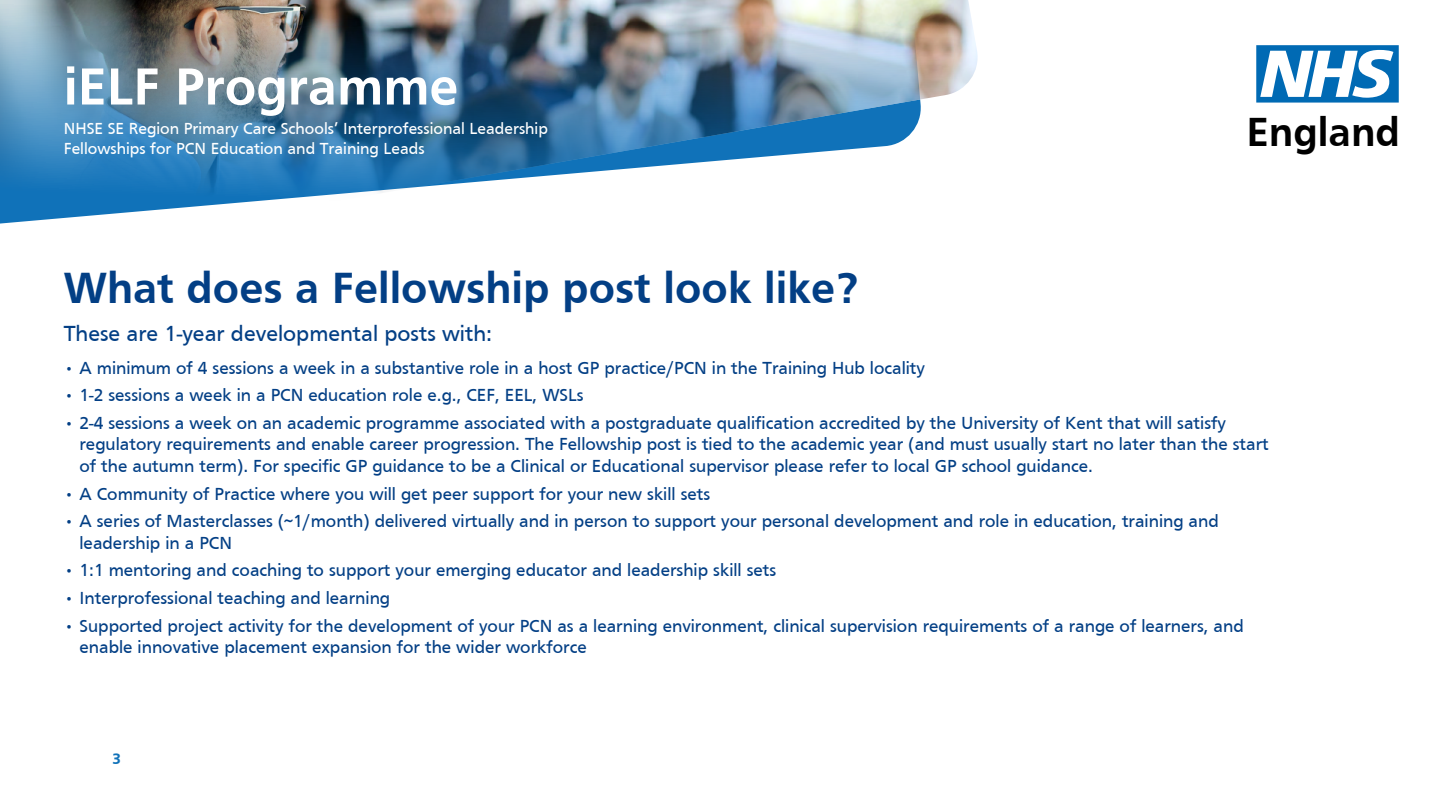
<style>
.page{position:relative;width:1440px;height:810px;background:#fff}
.page>*{position:absolute;margin:0;border:0;box-sizing:border-box;transform-origin:0 0}
.t1{font:700 54px "Frutiger";color:#fff}
.t2{font:700 45px "Frutiger";color:#033f85}
.t3{font:700 41.85px "Frutiger";color:#000}
.t4{font:22.5px "Frutiger";color:#033f85}
.t5{font:18px/21.6px "Frutiger";color:#033f85}
.t6{font:16.5px/19.8px "Frutiger";color:#fff}
.t7{font:700 15.75px "Frutiger";color:#1072b9}
</style>
<div class="page">
<img style="left:0;top:0;width:978px;height:224px">
<svg style="left:1256px;top:45px;width:143px;height:58px"></svg>
<h1 class="t1" style="left:64px;top:55px;width:396px">iELF Programme</h1>
<p class="t6" style="left:64px;top:119px;width:486px">NHSE SE Region Primary Care Schools’ Interprofessional Leadership<br>Fellowships for PCN Education and Training Leads</p>
<h3 class="t3" style="left:1246px;top:108px;width:155px">England</h3>
<h2 class="t2" style="left:64px;top:262px;width:796px">What does a Fellowship post look like?</h2>
<p class="t4" style="left:64px;top:320px;width:430px">These are 1-year developmental posts with:</p>
<p class="t5" style="left:64px;top:357px;width:863px">• A minimum of 4 sessions a week in a substantive role in a host GP practice/PCN in the Training Hub locality</p>
<p class="t5" style="left:64px;top:384px;width:521px">• 1-2 sessions a week in a PCN education role e.g., CEF, EEL, WSLs</p>
<p class="t5" style="left:80px;top:412px;width:1191px;text-indent:-16px">• 2-4 sessions a week on an academic programme associated with a postgraduate qualification accredited by the University of Kent that will satisfy regulatory requirements and enable career progression. The Fellowship post is tied to the academic year (and must usually start no later than the start of the autumn term). For specific GP guidance to be a Clinical or Educational supervisor please refer to local GP school guidance.</p>
<p class="t5" style="left:64px;top:483px;width:648px">• A Community of Practice where you will get peer support for your new skill sets</p>
<p class="t5" style="left:80px;top:510px;width:1141px;text-indent:-16px">• A series of Masterclasses (~1/month) delivered virtually and in person to support your personal development and role in education, training and leadership in a PCN</p>
<p class="t5" style="left:64px;top:559px;width:714px">• 1:1 mentoring and coaching to support your emerging educator and leadership skill sets</p>
<p class="t5" style="left:64px;top:587px;width:328px">• Interprofessional teaching and learning</p>
<p class="t5" style="left:80px;top:615px;width:1166px;text-indent:-16px">• Supported project activity for the development of your PCN as a learning environment, clinical supervision requirements of a range of learners, and enable innovative placement expansion for the wider workforce</p>
<p class="t7" style="left:112px;top:750px;width:10px">3</p>
</div>
